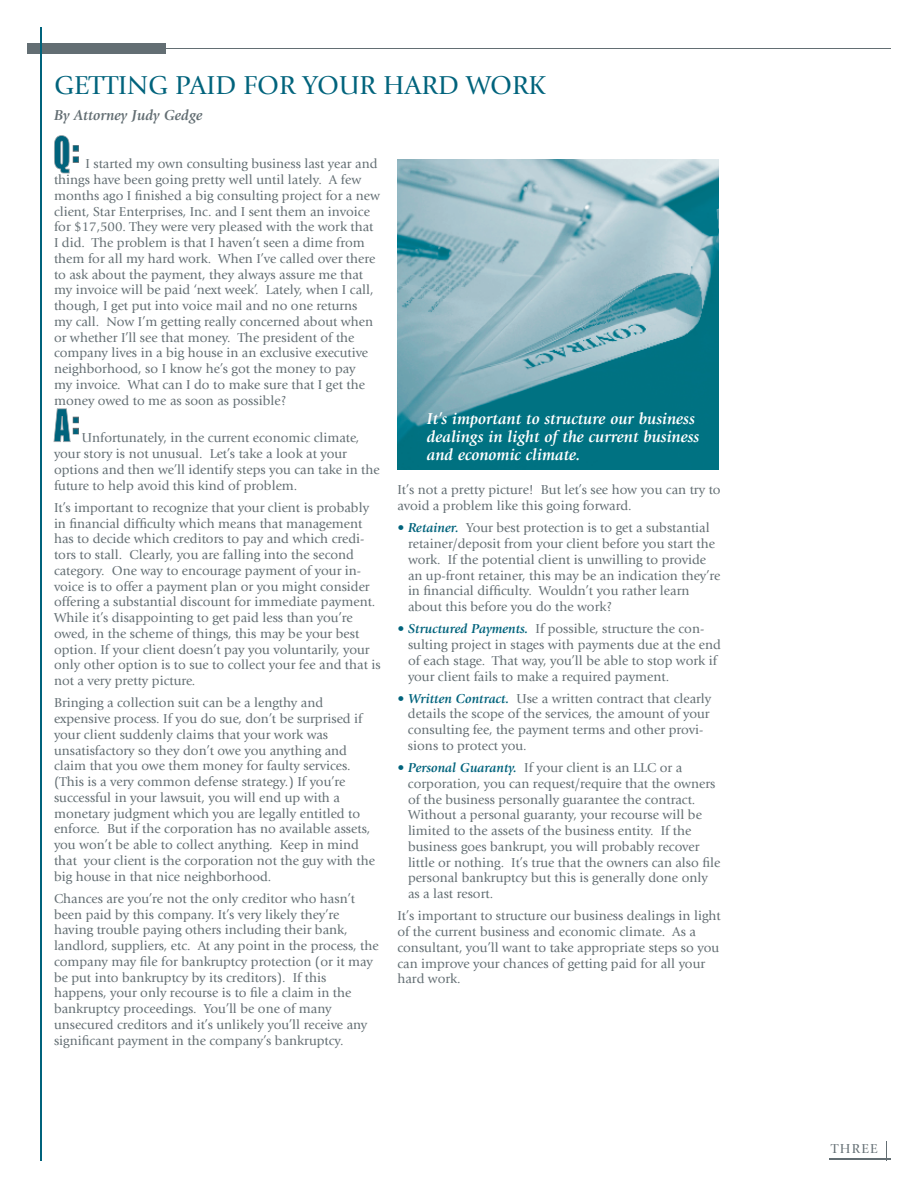
<style>
.page{position:relative;width:918px;height:1188px;background:#fff}
.page>*{position:absolute;margin:0;border:0;box-sizing:border-box;transform-origin:0 0}
.t1{font:31.5px "Impact";color:#00637c}
.t2{font:27px "Giovanni";color:#00637c}
.t3{font:italic 700 16.5px/18px "Giovanni";color:#fff}
.t4{font:italic 700 15px "Giovanni";color:#636e73}
.t5{font:13.5px/15.8px "Giovanni";color:#636e73}
.s1{font-weight:700;font-style:italic;color:#00637c}
</style>
<div class="page">
<div style="left:27px;top:44px;width:138px;height:10px;background:#636e73"></div>
<hr style="left:164px;top:49px;width:727px;height:1px;background:#636e73">
<hr style="left:40px;top:27px;width:2px;height:1134px;background:#00637c">
<svg style="left:886px;top:1142px;width:1px;height:19px"></svg>
<hr style="left:829px;top:1158px;width:62px;height:1px;background:#636e73">
<svg style="left:54px;top:135px;width:25px;height:38px"></svg>
<svg style="left:54px;top:408px;width:25px;height:34px"></svg>
<img style="left:397px;top:159px;width:321px;height:310px">
<h2 class="t2" style="left:54px;top:70px;width:493px">GETTING PAID FOR YOUR HARD WORK</h2>
<p class="t4" style="left:54px;top:107px;width:150px">By Attorney Judy Gedge</p>
<h1 class="t1" style="left:72px;top:125px;width:8px">:</h1>
<p class="t5" style="left:54px;top:156px;width:328px;text-indent:31px">I started my own consulting business last year and things have been going pretty well until lately. A few months ago I finished a big consulting project for a new client, Star Enterprises, Inc. and I sent them an invoice for $17,500. They were very pleased with the work that I did. The problem is that I haven’t seen a dime from them for all my hard work. When I’ve called over there to ask about the payment, they always assure me that my invoice will be paid ‘next week’. Lately, when I call, though, I get put into voice mail and no one returns<br>my call. Now I’m getting really concerned about when or whether I’ll see that money. The president of the company lives in a big house in an exclusive executive neighborhood, so I know he’s got the money to pay<br>my invoice. What can I do to make sure that I get the money owed to me as soon as possible?</p>
<p class="t5" style="left:54px;top:430px;width:327px;text-indent:28px">Unfortunately, in the current economic climate, your story is not unusual. Let’s take a look at your options and then we’ll identify steps you can take in the future to help avoid this kind of problem.</p>
<p class="t5" style="left:54px;top:500px;width:328px">It’s important to recognize that your client is probably in financial difficulty which means that management has to decide which creditors to pay and which credi&shy;tors to stall. Clearly, you are falling into the second category. One way to encourage payment of your in&shy;voice is to offer a payment plan or you might consider offering a substantial discount for immediate payment.<br>While it’s disappointing to get paid less than you’re owed, in the scheme of things, this may be your best option. If your client doesn’t pay you voluntarily, your only other option is to sue to collect your fee and that is not a very pretty picture.</p>
<p class="t5" style="left:54px;top:695px;width:322px">Bringing a collection suit can be a lengthy and expensive process. If you do sue, don’t be surprised if your client suddenly claims that your work was unsatisfactory so they don’t owe you anything and claim that you owe them money for faulty services. (This is a very common defense strategy.) If you’re successful in your lawsuit, you will end up with a monetary judgment which you are legally entitled to enforce. But if the corporation has no available assets, you won’t be able to collect anything. Keep in mind that your client is the corporation not the guy with the big house in that nice neighborhood.</p>
<p class="t5" style="left:54px;top:891px;width:326px">Chances are you’re not the only creditor who hasn’t been paid by this company. It’s very likely they’re having trouble paying others including their bank, landlord, suppliers, etc. At any point in the process, the company may file for bankruptcy protection (or it may be put into bankruptcy by its creditors). If this happens, your only recourse is to file a claim in the bankruptcy proceedings. You’ll be one of many unsecured creditors and it’s unlikely you’ll receive any significant payment in the company’s bankruptcy.</p>
<h1 class="t1" style="left:72px;top:397px;width:8px">:</h1>
<p class="t3" style="left:427px;top:409px;width:274px">It’s important to structure our business dealings in light of the current business and economic climate.</p>
<p class="t5" style="left:397px;top:482px;width:325px">It’s not a pretty picture! But let’s see how you can try to avoid a problem like this going forward.</p>
<p class="t5" style="left:408px;top:520px;width:314px;text-indent:-11px"><span class="s1">• Retainer.</span> Your best protection is to get a substantial retainer/deposit from your client before you start the work. If the potential client is unwilling to provide an up-front retainer, this may be an indication they’re in financial difficulty. Wouldn’t you rather learn about this before you do the work?</p>
<p class="t5" style="left:408px;top:621px;width:314px;text-indent:-11px"><span class="s1">• Structured Payments.</span> If possible, structure the con&shy;sulting project in stages with payments due at the end of each stage. That way, you’ll be able to stop work if your client fails to make a required payment.</p>
<p class="t5" style="left:408px;top:691px;width:305px;text-indent:-10px"><span class="s1">• Written Contract.</span> Use a written contract that clearly details the scope of the services, the amount of your consulting fee, the payment terms and other provi&shy;sions to protect you.</p>
<p class="t5" style="left:408px;top:760px;width:314px;text-indent:-11px"><span class="s1">• Personal Guaranty.</span> If your client is an LLC or a corporation, you can request/require that the owners of the business personally guarantee the contract.<br>Without a personal guaranty, your recourse will be limited to the assets of the business entity. If the business goes bankrupt, you will probably recover little or nothing. It’s true that the owners can also file personal bankruptcy but this is generally done only as a last resort.</p>
<p class="t5" style="left:397px;top:908px;width:325px">It’s important to structure our business dealings in light of the current business and economic climate. As a consultant, you’ll want to take appropriate steps so you can improve your chances of getting paid for all your hard work.</p>
<p class="t5" style="left:831px;top:1141px;width:48px">THREE</p>
</div>
